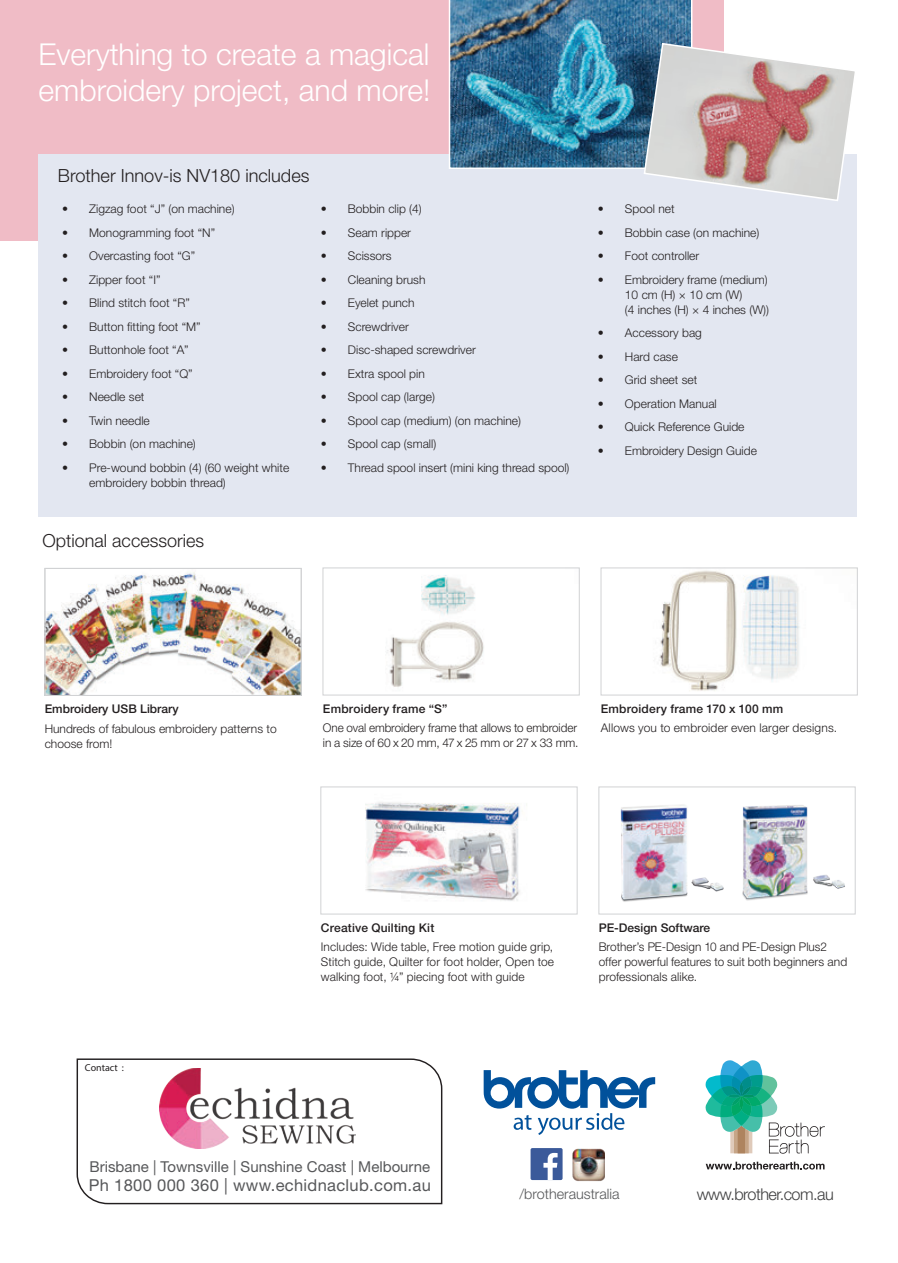
<style>
.page{position:relative;width:898px;height:1263px;background:#fff}
.page>*{position:absolute;margin:0;border:0;box-sizing:border-box;transform-origin:0 0}
.t1{font:300 30.15px/36.3px "Helvetica Neue LT Std";color:#fff}
.t2{font:300 18.15px "Helvetica Neue LT Std";color:#231f20}
.t3{font:300 18px "Helvetica Neue LT Std";color:#231f20}
.t4{font:16.5px "Helvetica Neue";letter-spacing:.02em;color:#57585a}
.t5{font:300 16.35px "Helvetica Neue LT Std";letter-spacing:-.03em;color:#3e3e3f}
.t6{font:15px "Helvetica Neue";color:#57585a}
.t7{font:300 14.4px "Helvetica Neue LT Std";color:#57585a}
.t8{font:300 12px/15px "Helvetica Neue LT Std";color:#231f20}
.t9{font:500 12px "Helvetica Neue LT Std";letter-spacing:.015em;color:#231f20}
.t10{font:10.05px "Myriad Pro";color:#231f20}
</style>
<div class="page">
<img style="left:365px;top:802px;width:155px;height:99px">
<div style="left:320px;top:787px;width:257px;height:127px;border:1px solid #d1d2d4"></div>
<img style="left:386px;top:575px;width:98px;height:112px">
<div style="left:322px;top:568px;width:257px;height:127px;border:1px solid #d1d2d4"></div>
<img style="left:47px;top:572px;width:252px;height:122px">
<div style="left:45px;top:568px;width:256px;height:128px;border:1px solid #d1d2d4"></div>
<div style="left:598px;top:787px;width:257px;height:127px;background:#fff;border:1px solid #d1d2d4"></div>
<img style="left:620px;top:804px;width:104px;height:98px">
<img style="left:742px;top:805px;width:103px;height:96px">
<img style="left:659px;top:570px;width:141px;height:121px">
<div style="left:600px;top:568px;width:257px;height:127px;border:1px solid #d1d2d4"></div>
<div style="left:0;top:0;width:723px;height:240px;background:#f0bcc6"></div>
<div style="left:39px;top:154px;width:817px;height:363px;background:#e3e7f1"></div>
<img style="left:448px;top:0;width:409px;height:202px">
<svg style="left:76px;top:1058px;width:366px;height:146px"></svg>
<svg style="left:483px;top:1070px;width:173px;height:65px"></svg>
<div style="left:647px;top:1093px;width:16px;height:19px;background:#fff"></div>
<div style="left:530px;top:1148px;width:32px;height:32px;background:#3b5a9a;border-radius:2px"></div>
<svg style="left:543px;top:1153px;width:14px;height:27px"></svg>
<img style="left:572px;top:1149px;width:32px;height:32px">
<svg style="left:705px;top:1060px;width:119px;height:94px"></svg>
<svg style="left:705px;top:1162px;width:119px;height:7px"></svg>
<img style="left:159px;top:1068px;width:196px;height:80px">
<h1 class="t1" style="left:39px;top:35px;width:393px">Everything to create a magical embroidery project, and more!</h1>
<h2 class="t2" style="left:58px;top:164px;width:253px">Brother Innov-is NV180 includes</h2>
<p class="t8" style="left:62px;top:201px;width:174px">• Zigzag foot “J” (on machine)</p>
<p class="t8" style="left:62px;top:225px;width:154px">• Monogramming foot “N”</p>
<p class="t8" style="left:62px;top:248px;width:134px">• Overcasting foot “G”</p>
<p class="t8" style="left:62px;top:272px;width:100px">• Zipper foot “I”</p>
<p class="t8" style="left:62px;top:295px;width:129px">• Blind stitch foot “R”</p>
<p class="t8" style="left:62px;top:319px;width:140px">• Button fitting foot “M”</p>
<p class="t8" style="left:62px;top:342px;width:128px">• Buttonhole foot “A”</p>
<p class="t8" style="left:62px;top:366px;width:132px">• Embroidery foot “Q”</p>
<p class="t8" style="left:62px;top:389px;width:84px">• Needle set</p>
<p class="t8" style="left:62px;top:413px;width:89px">• Twin needle</p>
<p class="t8" style="left:62px;top:436px;width:135px">• Bobbin (on machine)</p>
<p class="t8" style="left:89px;top:460px;width:201px;text-indent:-27px">• Pre-wound bobbin (4) (60 weight white embroidery bobbin thread)</p>
<p class="t8" style="left:321px;top:201px;width:102px">• Bobbin clip (4)</p>
<p class="t8" style="left:321px;top:225px;width:92px">• Seam ripper</p>
<p class="t8" style="left:321px;top:248px;width:72px">• Scissors</p>
<p class="t8" style="left:321px;top:272px;width:106px">• Cleaning brush</p>
<p class="t8" style="left:321px;top:295px;width:95px">• Eyelet punch</p>
<p class="t8" style="left:321px;top:319px;width:89px">• Screwdriver</p>
<p class="t8" style="left:321px;top:342px;width:156px">• Disc-shaped screwdriver</p>
<p class="t8" style="left:321px;top:366px;width:105px">• Extra spool pin</p>
<p class="t8" style="left:321px;top:389px;width:115px">• Spool cap (large)</p>
<p class="t8" style="left:321px;top:413px;width:201px">• Spool cap (medium) (on machine)</p>
<p class="t8" style="left:321px;top:436px;width:117px">• Spool cap (small)</p>
<p class="t8" style="left:321px;top:460px;width:250px">• Thread spool insert (mini king thread spool)</p>
<h3 class="t3" style="left:43px;top:529px;width:163px">Optional accessories</h3>
<p class="t8" style="left:597px;top:201px;width:78px">• Spool net</p>
<p class="t8" style="left:597px;top:225px;width:163px">• Bobbin case (on machine)</p>
<p class="t8" style="left:597px;top:248px;width:103px">• Foot controller</p>
<p class="t8" style="left:624px;top:272px;width:145px;text-indent:-27px">• Embroidery frame (medium)<br>10 cm (H) × 10 cm (W)<br>(4 inches (H) × 4 inches (W))</p>
<p class="t8" style="left:597px;top:325px;width:105px">• Accessory bag</p>
<p class="t8" style="left:597px;top:349px;width:81px">• Hard case</p>
<p class="t8" style="left:597px;top:372px;width:101px">• Grid sheet set</p>
<p class="t8" style="left:597px;top:396px;width:120px">• Operation Manual</p>
<p class="t8" style="left:597px;top:419px;width:148px">• Quick Reference Guide</p>
<p class="t8" style="left:597px;top:443px;width:160px">• Embroidery Design Guide</p>
<p class="t9" style="left:45px;top:702px;width:135px">Embroidery USB Library</p>
<p class="t8" style="left:45px;top:720px;width:233px">Hundreds of fabulous embroidery patterns to choose from!</p>
<p class="t9" style="left:323px;top:701px;width:126px">Embroidery frame “S”</p>
<p class="t8" style="left:323px;top:720px;width:257px">One oval embroidery frame that allows to embroider in a size of 60 x 20 mm, 47 x 25 mm or 27 x 33 mm.</p>
<p class="t9" style="left:600px;top:701px;width:184px">Embroidery frame 170 x 100 mm</p>
<p class="t8" style="left:600px;top:720px;width:238px">Allows you to embroider even larger designs.</p>
<p class="t10" style="left:85px;top:1062px;width:40px">Contact :</p>
<p class="t9" style="left:321px;top:920px;width:115px">Creative Quilting Kit</p>
<p class="t8" style="left:321px;top:939px;width:235px;text-align:justify">Includes: Wide table, Free motion guide grip, Stitch guide, Quilter for foot holder, Open toe walking foot, ¼” piecing foot with guide</p>
<p class="t9" style="left:598px;top:920px;width:113px">PE-Design Software</p>
<p class="t8" style="left:598px;top:939px;width:250px">Brother’s PE-Design 10 and PE-Design Plus2 offer powerful features to suit both beginners and professionals alike.</p>
<p class="t6" style="left:89px;top:1158px;width:342px">Brisbane | Townsville | Sunshine Coast | Melbourne</p>
<h3 class="t4" style="left:89px;top:1175px;width:343px">Ph 1800 000 360 | www.echidnaclub.com.au</h3>
<p class="t7" style="left:519px;top:1185px;width:102px">/brotheraustralia</p>
<h3 class="t5" style="left:696px;top:1184px;width:139px">www.brother.com.au</h3>
</div>
